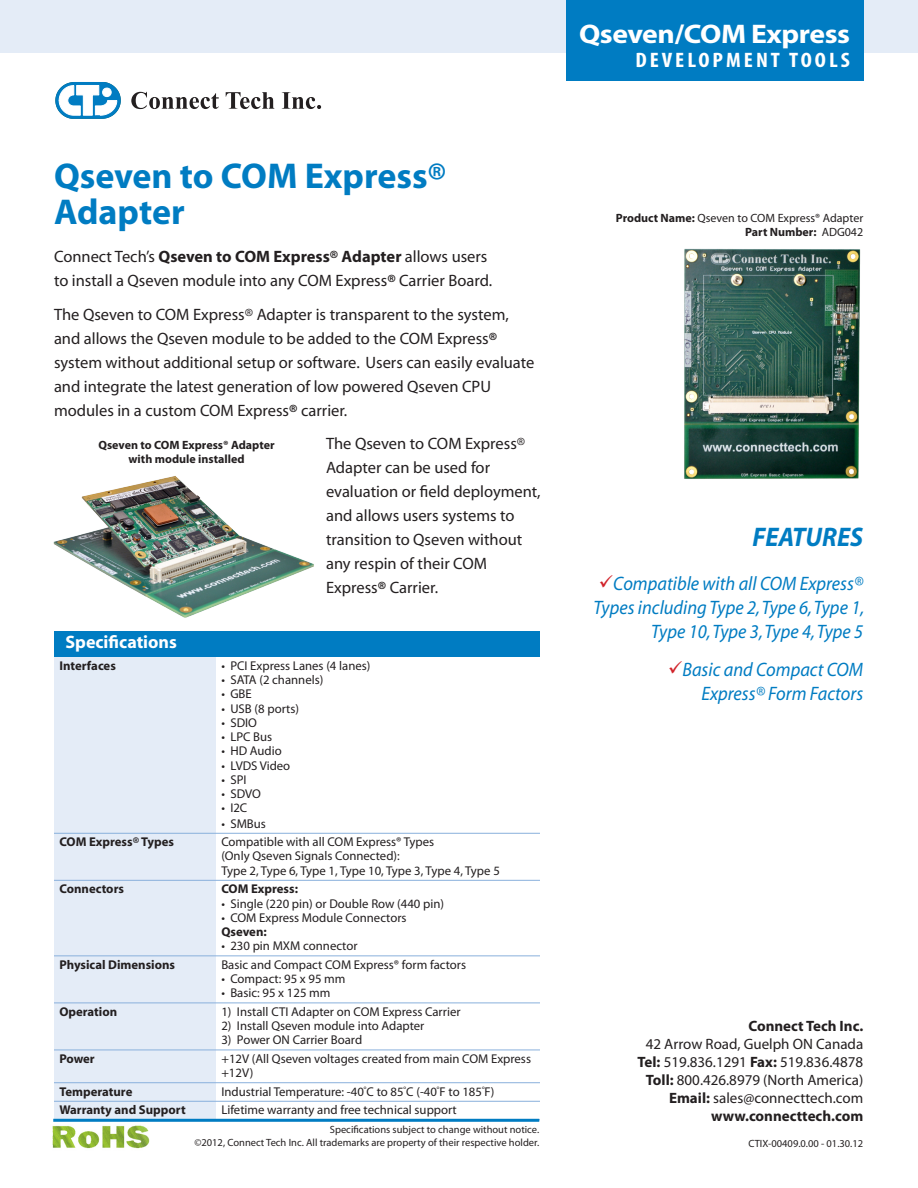
<style>
.page{position:relative;width:918px;height:1188px;background:#fff}
.page>*{position:absolute;margin:0;border:0;box-sizing:border-box;transform-origin:0 0}
.Product_Heading{font:700 36px/36px "Myriad";color:#007cc2}
.t1{font:700 27px "Myriad Pro";letter-spacing:-.015em;color:#fff;scale:1.1 1}
.t2{font:italic 700 27px "Myriad";color:#007cc2;scale:.94 1}
.t3{font:700 condensed 21px "Myriad Pro";letter-spacing:.13em;color:#fff;scale:1.1 1}
.Features{font:italic 19.5px/24px "Myriad";color:#007cc2;text-align:right;scale:.94 1}
.t4{font:700 18px "Myriad";color:#fff}
.Intro_Paragraph{font:16.5px/24px "Myriad";color:#231f20}
.t5{font:15px "Myriad Pro";color:#231f20}
.t6{font:700 15px "Myriad Pro";color:#231f20}
.Specifications-L1{font:12.75px/14.2px "Myriad Pro";color:#231f20}
.Specifications-L1-2{font:700 12.75px "Myriad";color:#231f20}
.Specifications-L1-3{font:700 12.75px "Myriad Pro";color:#231f20}
.t7{font:700 12px "Myriad Pro";color:#231f20}
.t8{font:12px "Myriad Pro";color:#231f20}
.t9{font:10.5px "Myriad Pro";color:#231f20}
.s1{font-weight:700}
.s2{font-weight:400}
.s3{color:#d1232a}
.s4{font-family:"Myriad";font-weight:700}
</style>
<div class="page">
<div style="left:0;top:0;width:918px;height:53px;background:#e4ecf7"></div>
<div style="left:566px;top:0;width:298px;height:80px;background:#007cc2"></div>
<svg style="left:131px;top:92px;width:88px;height:17px"></svg>
<svg style="left:226px;top:92px;width:48px;height:17px"></svg>
<svg style="left:282px;top:92px;width:39px;height:17px"></svg>
<svg style="left:55px;top:82px;width:66px;height:37px"></svg>
<div style="left:103px;top:88px;width:8px;height:9px;background:#fff;border-radius:50%"></div>
<div style="left:103px;top:88px;width:8px;height:9px;border:1px solid #fff;border-radius:50%"></div>
<img style="left:52px;top:1125px;width:98px;height:24px">
<div style="left:54px;top:657px;width:161px;height:464px;background:#e4ecf7"></div>
<div style="left:54px;top:631px;width:486px;height:26px;background:#007cc2"></div>
<hr style="left:54px;top:833px;width:486px;height:1px;background:#89b0dc">
<hr style="left:54px;top:880px;width:486px;height:1px;background:#89b0dc">
<hr style="left:54px;top:956px;width:486px;height:1px;background:#89b0dc">
<hr style="left:54px;top:1003px;width:486px;height:1px;background:#89b0dc">
<hr style="left:54px;top:1050px;width:486px;height:1px;background:#89b0dc">
<hr style="left:54px;top:1082px;width:486px;height:1px;background:#89b0dc">
<hr style="left:54px;top:1101px;width:486px;height:1px;background:#89b0dc">
<hr style="left:54px;top:1120px;width:486px;height:1px;background:#89b0dc">
<hr style="left:53px;top:1119px;width:486px;height:3px;background:#007cc2">
<img style="left:684px;top:248px;width:177px;height:231px">
<img style="left:53px;top:476px;width:261px;height:142px">
<p class="Product_Heading" style="left:54px;top:159px;width:394px">Qseven to COM Express®<br>Adapter</p>
<p class="Intro_Paragraph" style="left:54px;top:245px;width:440px">Connect Tech’s <span class="s1">Qseven to COM Express® Adapter</span> allows users to install a Qseven module into any COM Express<span class="s1">®</span> Carrier Board.</p>
<p class="Intro_Paragraph" style="left:54px;top:304px;width:482px">The Qseven to COM Express® Adapter is transparent to the system, and allows the Qseven module to be added to the COM Express<span class="s1">® </span>system without additional setup or software. Users can easily evaluate and integrate the latest generation of low powered Qseven CPU modules in a custom COM Express<span class="s1">®</span> carrier.</p>
<p class="t1" style="left:579px;top:18px;width:248px">Qseven/COM Express</p>
<p class="t3" style="left:635px;top:48px;width:197px">DEVELOPMENT TOOLS</p>
<p class="t8" style="left:616px;top:211px;width:249px"><span class="s1">Product Name:</span> Qseven to COM Express® Adapter</p>
<p class="t7" style="left:745px;top:226px;width:120px">Part Number: <span class="s2">ADG042</span></p>
<p class="Intro_Paragraph" style="left:326px;top:432px;width:216px">The Qseven to COM Express®<br>Adapter can be used for evaluation or field deployment, and allows users systems to transition to Qseven without any respin of their COM<br>Express<span class="s1">®</span> Carrier.</p>
<p class="t7" style="left:98px;top:438px;width:178px">Qseven to COM Express® Adapter</p>
<p class="t7" style="left:129px;top:452px;width:118px">with module installed</p>
<p class="t2" style="left:752px;top:523px;width:119px">FEATURES</p>
<p class="Features" style="left:594px;top:572px;width:290px"><span class="s3">✓</span>Compatible with all COM Express®<br>Types including Type 2, Type 6, Type 1,<br>Type 10, Type 3, Type 4, Type 5</p>
<p class="Features" style="left:668px;top:658px;width:209px"><span class="s3">✓</span>Basic and Compact COM<br>Express® Form Factors</p>
<p class="t4" style="left:66px;top:633px;width:113px">Specifications</p>
<p class="Specifications-L1-2" style="left:59px;top:659px;width:58px">Interfaces</p>
<p class="Specifications-L1" style="left:221px;top:659px;width:151px">• PCI Express Lanes (4 lanes)</p>
<p class="Specifications-L1" style="left:221px;top:673px;width:104px">• SATA (2 channels)</p>
<p class="Specifications-L1" style="left:221px;top:687px;width:32px">• GBE</p>
<p class="Specifications-L1" style="left:221px;top:701px;width:79px">• USB (8 ports)</p>
<p class="Specifications-L1" style="left:221px;top:716px;width:37px">• SDIO</p>
<p class="Specifications-L1" style="left:221px;top:730px;width:52px">• LPC Bus</p>
<p class="Specifications-L1" style="left:221px;top:744px;width:62px">• HD Audio</p>
<p class="Specifications-L1" style="left:221px;top:758px;width:70px">• LVDS Video</p>
<p class="Specifications-L1" style="left:221px;top:773px;width:27px">• SPI</p>
<p class="Specifications-L1" style="left:221px;top:787px;width:41px">• SDVO</p>
<p class="Specifications-L1" style="left:221px;top:801px;width:27px">• I2C</p>
<p class="Specifications-L1" style="left:221px;top:817px;width:46px">• SMBus</p>
<p class="Specifications-L1-2" style="left:59px;top:835px;width:116px">COM Express® Types</p>
<p class="Specifications-L1" style="left:221px;top:835px;width:280px">Compatible with all COM Express® Types<br>(Only Qseven Signals Connected):<br>Type 2, Type 6, Type 1, Type 10, Type 3, Type 4, Type 5</p>
<p class="Specifications-L1-2" style="left:59px;top:882px;width:66px">Connectors</p>
<p class="Specifications-L1-3" style="left:221px;top:882px;width:78px">COM Express:</p>
<p class="Specifications-L1" style="left:221px;top:896px;width:224px">• Single (220 pin) or Double Row (440 pin)</p>
<p class="Specifications-L1" style="left:221px;top:911px;width:187px">• COM Express Module Connectors<br><span class="s1">Qseven:</span></p>
<p class="Specifications-L1" style="left:221px;top:939px;width:138px">• 230 pin MXM connector</p>
<p class="Specifications-L1-2" style="left:59px;top:958px;width:117px">Physical Dimensions</p>
<p class="Specifications-L1" style="left:221px;top:958px;width:246px">Basic and Compact COM Express® form factors</p>
<p class="Specifications-L1" style="left:221px;top:972px;width:126px">• Compact: 95 x 95 mm</p>
<p class="Specifications-L1" style="left:221px;top:986px;width:111px">• Basic: 95 x 125 mm</p>
<p class="Specifications-L1-2" style="left:59px;top:1005px;width:59px">Operation</p>
<p class="Specifications-L1" style="left:221px;top:1005px;width:241px">1) Install CTI Adapter on COM Express Carrier</p>
<p class="Specifications-L1" style="left:221px;top:1019px;width:205px">2) Install Qseven module into Adapter</p>
<p class="Specifications-L1" style="left:221px;top:1033px;width:142px">3) Power ON Carrier Board</p>
<p class="Specifications-L1-2" style="left:59px;top:1052px;width:37px">Power</p>
<p class="Specifications-L1" style="left:221px;top:1052px;width:311px">+12V (All Qseven voltages created from main COM Express +12V)</p>
<p class="Specifications-L1-2" style="left:59px;top:1085px;width:75px">Temperature</p>
<p class="Specifications-L1" style="left:221px;top:1085px;width:275px">Industrial Temperature: -40<sup>º</sup>C to 85<sup>º</sup>C (-40<sup>º</sup>F to 185<sup>º</sup>F)</p>
<p class="Specifications-L1-2" style="left:59px;top:1103px;width:128px">Warranty and Support</p>
<p class="Specifications-L1" style="left:221px;top:1103px;width:237px">Lifetime warranty and free technical support</p>
<p class="t9" style="left:330px;top:1124px;width:211px">Specifications subject to change without notice.</p>
<p class="t9" style="left:194px;top:1136px;width:346px">©2012, Connect Tech Inc. All trademarks are property of their respective holder.</p>
<p class="t9" style="left:748px;top:1138px;width:116px">CTIX-00409.0.00 - 01.30.12</p>
<p class="t6" style="left:748px;top:1018px;width:116px">Connect Tech Inc.</p>
<p class="t5" style="left:646px;top:1036px;width:219px">42 Arrow Road, Guelph ON Canada</p>
<p class="t5" style="left:638px;top:1054px;width:227px"><span class="s4">Tel:</span> 519.836.1291 <span class="s1">Fax:</span> 519.836.4878</p>
<p class="t5" style="left:646px;top:1072px;width:219px"><span class="s1">Toll:</span> 800.426.8979 (North America)</p>
<p class="t5" style="left:669px;top:1090px;width:196px"><span class="s1">Email:</span> sales@connecttech.com</p>
<p class="t6" style="left:711px;top:1108px;width:154px">www.connecttech.com</p>
</div>
